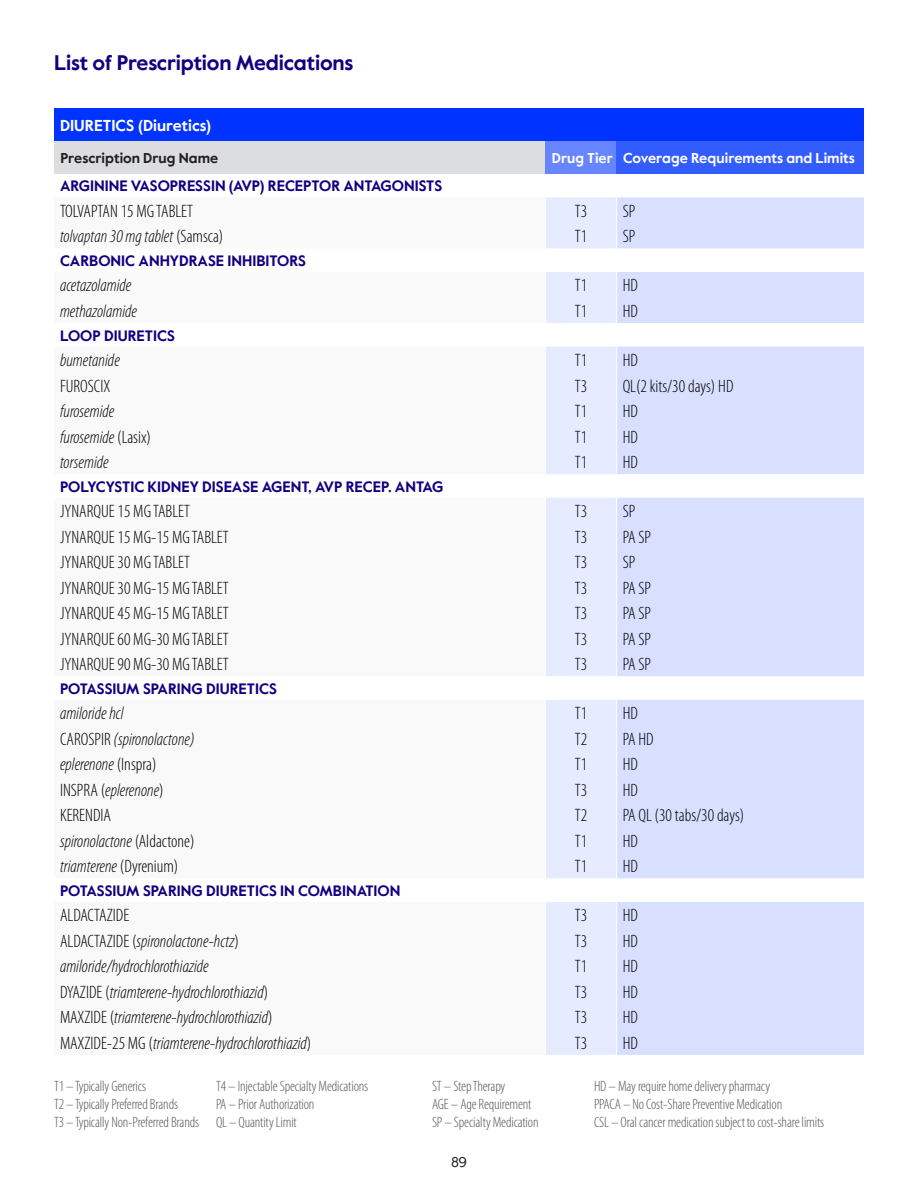
<style>
.page{position:relative;width:918px;height:1188px;background:#fff}
.page>*{position:absolute;margin:0;border:0;box-sizing:border-box;transform-origin:0 0}
.t1{font:700 21px "Value Sans Pro";letter-spacing:-.01em;color:#110081}
.t2{font:italic 300 condensed 18px "Myriad Pro";color:#000}
.table_txt_left{font:300 condensed 18px "Myriad Pro";color:#000}
.table_txt{font:300 condensed 18px "Myriad Pro";color:#000}
.Drug_list_categories{font:700 15.75px "Value Sans Pro";color:#fff}
.t3{font:300 condensed 15px "Myriad Pro";letter-spacing:-.01em;color:#57585a}
.table_subhead{font:700 15px "Value Sans Pro";color:#110081}
.Table_column_header{font:700 14.25px "Value Sans Pro";color:#fff}
.Table_column_header-2{font:700 14.25px "Value Sans Pro";color:#231f20}
.t4{font:14.25px "Value Sans Pro";color:#231f20}
.s1{font-style:normal}
</style>
<div class="page">
<div style="left:54px;top:108px;width:810px;height:34px;background:#03f"></div>
<div style="left:54px;top:142px;width:491px;height:32px;background:#dcdddf"></div>
<div style="left:545px;top:142px;width:72px;height:32px;background:#6685ff"></div>
<div style="left:617px;top:142px;width:247px;height:32px;background:#335cff"></div>
<svg style="left:546px;top:197px;width:70px;height:858px;background:#e9edff"></svg>
<svg style="left:617px;top:197px;width:247px;height:858px;background:#dee4ff"></svg>
<p class="t1" style="left:54px;top:50px;width:301px">List of Prescription Medications</p>
<p class="Drug_list_categories" style="left:60px;top:116px;width:153px">DIURETICS (Diuretics)</p>
<p class="Table_column_header-2" style="left:60px;top:150px;width:159px">Prescription Drug Name</p>
<p class="Table_column_header" style="left:552px;top:150px;width:62px">Drug Tier</p>
<p class="Table_column_header" style="left:623px;top:150px;width:233px">Coverage Requirements and Limits</p>
<p class="table_subhead" style="left:60px;top:177px;width:384px">ARGININE VASOPRESSIN (AVP) RECEPTOR ANTAGONISTS</p>
<p class="table_txt_left" style="left:60px;top:200px;width:135px">TOLVAPTAN 15 MG TABLET</p>
<p class="table_txt" style="left:575px;top:200px;width:14px">T3</p>
<p class="table_txt_left" style="left:623px;top:200px;width:14px">SP</p>
<p class="t2" style="left:60px;top:226px;width:165px">tolvaptan 30 mg tablet <span class="s1">(Samsca)</span></p>
<p class="table_txt" style="left:575px;top:226px;width:14px">T1</p>
<p class="table_txt_left" style="left:623px;top:226px;width:14px">SP</p>
<p class="table_subhead" style="left:60px;top:252px;width:248px">CARBONIC ANHYDRASE INHIBITORS</p>
<p class="t2" style="left:60px;top:275px;width:73px">acetazolamide</p>
<p class="table_txt" style="left:575px;top:275px;width:14px">T1</p>
<p class="table_txt_left" style="left:623px;top:275px;width:17px">HD</p>
<p class="t2" style="left:60px;top:300px;width:79px">methazolamide</p>
<p class="table_txt" style="left:575px;top:300px;width:14px">T1</p>
<p class="table_txt_left" style="left:623px;top:300px;width:17px">HD</p>
<p class="table_subhead" style="left:60px;top:326px;width:116px">LOOP DIURETICS</p>
<p class="t2" style="left:60px;top:350px;width:61px">bumetanide</p>
<p class="table_txt" style="left:575px;top:350px;width:14px">T1</p>
<p class="table_txt_left" style="left:623px;top:350px;width:17px">HD</p>
<p class="table_txt_left" style="left:60px;top:375px;width:52px">FUROSCIX</p>
<p class="table_txt" style="left:575px;top:375px;width:14px">T3</p>
<p class="table_txt_left" style="left:623px;top:375px;width:112px">QL(2 kits/30 days) HD</p>
<p class="t2" style="left:60px;top:401px;width:56px">furosemide</p>
<p class="table_txt" style="left:575px;top:401px;width:14px">T1</p>
<p class="table_txt_left" style="left:623px;top:401px;width:17px">HD</p>
<p class="t2" style="left:60px;top:426px;width:93px">furosemide <span class="s1">(Lasix)</span></p>
<p class="table_txt" style="left:575px;top:426px;width:14px">T1</p>
<p class="table_txt_left" style="left:623px;top:426px;width:17px">HD</p>
<p class="t2" style="left:60px;top:452px;width:50px">torsemide</p>
<p class="table_txt" style="left:575px;top:452px;width:14px">T1</p>
<p class="table_txt_left" style="left:623px;top:452px;width:17px">HD</p>
<p class="table_subhead" style="left:60px;top:477px;width:385px">POLYCYSTIC KIDNEY DISEASE AGENT, AVP RECEP. ANTAG</p>
<p class="table_txt_left" style="left:60px;top:501px;width:132px">JYNARQUE 15 MG TABLET</p>
<p class="table_txt" style="left:575px;top:501px;width:14px">T3</p>
<p class="table_txt_left" style="left:623px;top:501px;width:14px">SP</p>
<p class="table_txt_left" style="left:60px;top:526px;width:170px">JYNARQUE 15 MG-15 MG TABLET</p>
<p class="table_txt" style="left:575px;top:526px;width:14px">T3</p>
<p class="table_txt_left" style="left:623px;top:526px;width:30px">PA SP</p>
<p class="table_txt_left" style="left:60px;top:552px;width:132px">JYNARQUE 30 MG TABLET</p>
<p class="table_txt" style="left:575px;top:552px;width:14px">T3</p>
<p class="table_txt_left" style="left:623px;top:552px;width:14px">SP</p>
<p class="table_txt_left" style="left:60px;top:577px;width:170px">JYNARQUE 30 MG-15 MG TABLET</p>
<p class="table_txt" style="left:575px;top:577px;width:14px">T3</p>
<p class="table_txt_left" style="left:623px;top:577px;width:30px">PA SP</p>
<p class="table_txt_left" style="left:60px;top:603px;width:170px">JYNARQUE 45 MG-15 MG TABLET</p>
<p class="table_txt" style="left:575px;top:603px;width:14px">T3</p>
<p class="table_txt_left" style="left:623px;top:603px;width:30px">PA SP</p>
<p class="table_txt_left" style="left:60px;top:628px;width:170px">JYNARQUE 60 MG-30 MG TABLET</p>
<p class="table_txt" style="left:575px;top:628px;width:14px">T3</p>
<p class="table_txt_left" style="left:623px;top:628px;width:30px">PA SP</p>
<p class="table_txt_left" style="left:60px;top:654px;width:170px">JYNARQUE 90 MG-30 MG TABLET</p>
<p class="table_txt" style="left:575px;top:654px;width:14px">T3</p>
<p class="table_txt_left" style="left:623px;top:654px;width:30px">PA SP</p>
<p class="table_subhead" style="left:60px;top:680px;width:218px">POTASSIUM SPARING DIURETICS</p>
<p class="t2" style="left:60px;top:703px;width:65px">amiloride hcl</p>
<p class="table_txt" style="left:575px;top:703px;width:14px">T1</p>
<p class="table_txt_left" style="left:623px;top:703px;width:17px">HD</p>
<p class="t2" style="left:60px;top:728px;width:136px"><span class="s1">CAROSPIR</span> (spironolactone)</p>
<p class="table_txt" style="left:575px;top:728px;width:14px">T2</p>
<p class="table_txt_left" style="left:623px;top:728px;width:32px">PA HD</p>
<p class="t2" style="left:60px;top:754px;width:98px">eplerenone <span class="s1">(Inspra)</span></p>
<p class="table_txt" style="left:575px;top:754px;width:14px">T1</p>
<p class="table_txt_left" style="left:623px;top:754px;width:17px">HD</p>
<p class="t2" style="left:60px;top:779px;width:105px"><span class="s1">INSPRA (</span>eplerenone<span class="s1">)</span></p>
<p class="table_txt" style="left:575px;top:779px;width:14px">T3</p>
<p class="table_txt_left" style="left:623px;top:779px;width:17px">HD</p>
<p class="table_txt_left" style="left:60px;top:805px;width:53px">KERENDIA</p>
<p class="table_txt" style="left:575px;top:805px;width:14px">T2</p>
<p class="table_txt_left" style="left:623px;top:805px;width:123px">PA QL (30 tabs/30 days)</p>
<p class="t2" style="left:60px;top:830px;width:136px">spironolactone <span class="s1">(Aldactone)</span></p>
<p class="table_txt" style="left:575px;top:830px;width:14px">T1</p>
<p class="table_txt_left" style="left:623px;top:830px;width:17px">HD</p>
<p class="t2" style="left:60px;top:856px;width:120px">triamterene <span class="s1">(Dyrenium)</span></p>
<p class="table_txt" style="left:575px;top:856px;width:14px">T1</p>
<p class="table_txt_left" style="left:623px;top:856px;width:17px">HD</p>
<p class="table_subhead" style="left:60px;top:882px;width:342px">POTASSIUM SPARING DIURETICS IN COMBINATION</p>
<p class="table_txt_left" style="left:60px;top:905px;width:71px">ALDACTAZIDE</p>
<p class="table_txt" style="left:575px;top:905px;width:14px">T3</p>
<p class="table_txt_left" style="left:623px;top:905px;width:17px">HD</p>
<p class="t2" style="left:60px;top:930px;width:180px"><span class="s1">ALDACTAZIDE (</span>spironolactone-hctz<span class="s1">)</span></p>
<p class="table_txt" style="left:575px;top:930px;width:14px">T3</p>
<p class="table_txt_left" style="left:623px;top:930px;width:17px">HD</p>
<p class="t2" style="left:60px;top:956px;width:150px">amiloride/hydrochlorothiazide</p>
<p class="table_txt" style="left:575px;top:956px;width:14px">T1</p>
<p class="table_txt_left" style="left:623px;top:956px;width:17px">HD</p>
<p class="t2" style="left:60px;top:981px;width:210px"><span class="s1">DYAZIDE (</span>triamterene-hydrochlorothiazid<span class="s1">)</span></p>
<p class="table_txt" style="left:575px;top:981px;width:14px">T3</p>
<p class="table_txt_left" style="left:623px;top:981px;width:17px">HD</p>
<p class="t2" style="left:60px;top:1007px;width:214px"><span class="s1">MAXZIDE (</span>triamterene-hydrochlorothiazid<span class="s1">)</span></p>
<p class="table_txt" style="left:575px;top:1007px;width:14px">T3</p>
<p class="table_txt_left" style="left:623px;top:1007px;width:17px">HD</p>
<p class="t2" style="left:60px;top:1032px;width:253px"><span class="s1">MAXZIDE-25 MG (</span>triamterene-hydrochlorothiazid<span class="s1">)</span></p>
<p class="table_txt" style="left:575px;top:1032px;width:14px">T3</p>
<p class="table_txt_left" style="left:623px;top:1032px;width:17px">HD</p>
<p class="t3" style="left:54px;top:1077px;width:94px">T1 – Typically Generics</p>
<p class="t3" style="left:216px;top:1077px;width:154px">T4 – Injectable Specialty Medications</p>
<p class="t3" style="left:432px;top:1077px;width:75px">ST – Step Therapy</p>
<p class="t3" style="left:594px;top:1077px;width:178px">HD – May require home delivery pharmacy</p>
<p class="t3" style="left:54px;top:1095px;width:126px">T2 – Typically Preferred Brands</p>
<p class="t3" style="left:216px;top:1095px;width:100px">PA – Prior Authorization</p>
<p class="t3" style="left:432px;top:1095px;width:101px">AGE – Age Requirement</p>
<p class="t3" style="left:594px;top:1095px;width:190px">PPACA – No Cost-Share Preventive Medication</p>
<p class="t3" style="left:54px;top:1113px;width:244px">T3 – Typically Non-Preferred Brands QL – Quantity Limit</p>
<p class="t3" style="left:432px;top:1113px;width:108px">SP – Specialty Medication</p>
<p class="t3" style="left:594px;top:1113px;width:232px">CSL – Oral cancer medication subject to cost-share limits</p>
<p class="t4" style="left:451px;top:1153px;width:17px">89</p>
</div>
